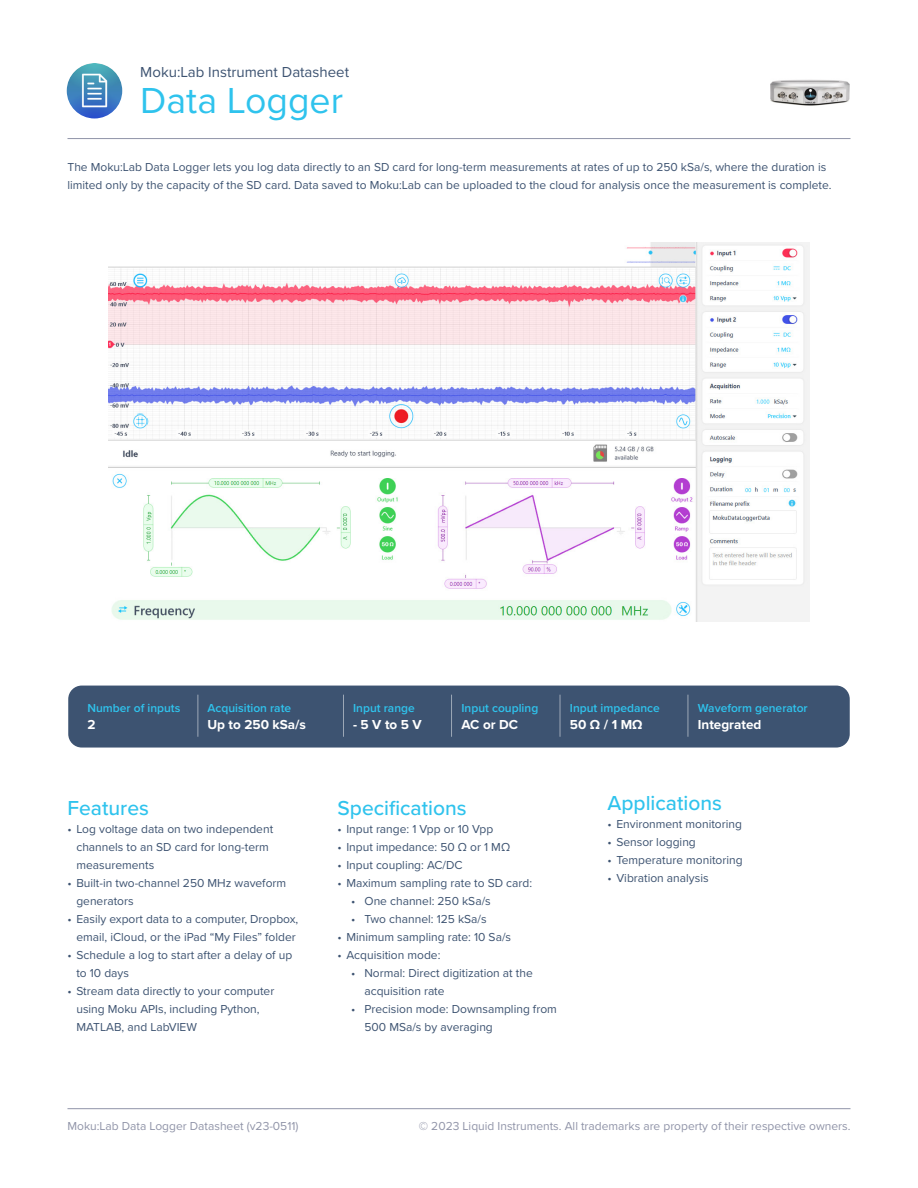
<style>
.page{position:relative;width:918px;height:1188px;background:#fff}
.page>*{position:absolute;margin:0;border:0;box-sizing:border-box;transform-origin:0 0}
.t1{font:37.5px "Proxima Nova";color:#2fc3ed}
.t2{font:500 21px "Proxima Nova";color:#2fc3ed}
.t3{font:15px "Proxima Nova";color:#3d5371}
.t4{font:700 13.5px "Proxima Nova";color:#fff}
.t5{font:12px/18px "Proxima Nova";color:#3d5371}
.t6{font:12px "Proxima Nova";color:#9094a8}
.t7{font:600 12px "Proxima Nova";color:#2fc3ed}
</style>
<div class="page">
<img style="left:67px;top:63px;width:55px;height:55px;border-radius:28px">
<hr style="left:68px;top:1108px;width:782px;height:1px;background:#9094a8">
<hr style="left:68px;top:138px;width:782px;height:1px;background:#9094a8">
<div style="left:68px;top:686px;width:782px;height:62px;background:#3d5371;border-radius:14px"></div>
<hr style="left:198px;top:695px;width:1px;height:42px;background:#fff">
<hr style="left:343px;top:695px;width:1px;height:42px;background:#fff">
<hr style="left:451px;top:695px;width:1px;height:42px;background:#fff">
<hr style="left:560px;top:695px;width:1px;height:42px;background:#fff">
<hr style="left:688px;top:695px;width:1px;height:42px;background:#fff">
<img style="left:770px;top:79px;width:79px;height:27px">
<img style="left:108px;top:242px;width:702px;height:380px">
<p class="t3" style="left:140px;top:60px;width:210px">Moku:Lab Instrument Datasheet</p>
<p class="t1" style="left:140px;top:72px;width:204px">Data Logger</p>
<p class="t5" style="left:68px;top:157px;width:765px">The Moku:Lab Data Logger lets you log data directly to an SD card for long-term measurements at rates of up to 250 kSa/s, where the duration is limited only by the capacity of the SD card. Data saved to Moku:Lab can be uploaded to the cloud for analysis once the measurement is complete.</p>
<p class="t7" style="left:87px;top:699px;width:94px">Number of inputs</p>
<p class="t4" style="left:87px;top:714px;width:10px">2</p>
<p class="t7" style="left:207px;top:699px;width:85px">Acquisition rate</p>
<p class="t4" style="left:207px;top:714px;width:100px">Up to 250 kSa/s</p>
<p class="t7" style="left:353px;top:699px;width:63px">Input range</p>
<p class="t4" style="left:353px;top:714px;width:70px">- 5 V to 5 V</p>
<p class="t7" style="left:462px;top:699px;width:78px">Input coupling</p>
<p class="t4" style="left:462px;top:714px;width:58px">AC or DC</p>
<p class="t7" style="left:570px;top:699px;width:91px">Input impedance</p>
<p class="t4" style="left:570px;top:714px;width:74px">50 Ω / 1 MΩ</p>
<p class="t7" style="left:698px;top:699px;width:111px">Waveform generator</p>
<p class="t4" style="left:698px;top:714px;width:65px">Integrated</p>
<p class="t2" style="left:68px;top:792px;width:83px">Features</p>
<p class="t5" style="left:76px;top:819px;width:198px;text-indent:-9px">• Log voltage data on two independent channels to an SD card for long-term measurements</p>
<p class="t5" style="left:76px;top:873px;width:211px;text-indent:-9px">• Built-in two-channel 250 MHz waveform generators</p>
<p class="t5" style="left:68px;top:909px;width:232px;text-align:center">• Easily export data to a computer, Dropbox, email, iCloud, or the iPad “My Files” folder</p>
<p class="t5" style="left:76px;top:945px;width:217px;text-indent:-9px">• Schedule a log to start after a delay of up to 10 days</p>
<p class="t5" style="left:76px;top:981px;width:199px;text-indent:-9px">• Stream data directly to your computer using Moku APIs, including Python,<br>MATLAB, and LabVIEW</p>
<p class="t2" style="left:338px;top:792px;width:131px">Specifications</p>
<p class="t5" style="left:338px;top:819px;width:157px">• Input range: 1 Vpp or 10 Vpp</p>
<p class="t5" style="left:338px;top:837px;width:174px">• Input impedance: 50 Ω or 1 MΩ</p>
<p class="t5" style="left:338px;top:855px;width:127px">• Input coupling: AC/DC</p>
<p class="t5" style="left:338px;top:873px;width:196px">• Maximum sampling rate to SD card:</p>
<p class="t5" style="left:351px;top:891px;width:141px">• One channel: 250 kSa/s</p>
<p class="t5" style="left:351px;top:909px;width:137px">• Two channel: 125 kSa/s</p>
<p class="t5" style="left:338px;top:927px;width:175px">• Minimum sampling rate: 10 Sa/s</p>
<p class="t5" style="left:338px;top:945px;width:105px">• Acquisition mode:</p>
<p class="t5" style="left:364px;top:963px;width:170px;text-indent:-14px">• Normal: Direct digitization at the acquisition rate</p>
<p class="t5" style="left:364px;top:999px;width:194px;text-indent:-14px">• Precision mode: Downsampling from<br>500 MSa/s by averaging</p>
<p class="t2" style="left:608px;top:787px;width:116px">Applications</p>
<p class="t5" style="left:608px;top:814px;width:136px">• Environment monitoring</p>
<p class="t5" style="left:608px;top:832px;width:90px">• Sensor logging</p>
<p class="t5" style="left:608px;top:850px;width:137px">• Temperature monitoring</p>
<p class="t5" style="left:608px;top:868px;width:103px">• Vibration analysis</p>
<p class="t6" style="left:68px;top:1117px;width:233px">Moku:Lab Data Logger Datasheet (v23-0511)</p>
<p class="t6" style="left:419px;top:1117px;width:433px">© 2023 Liquid Instruments. All trademarks are property of their respective owners.</p>
</div>
